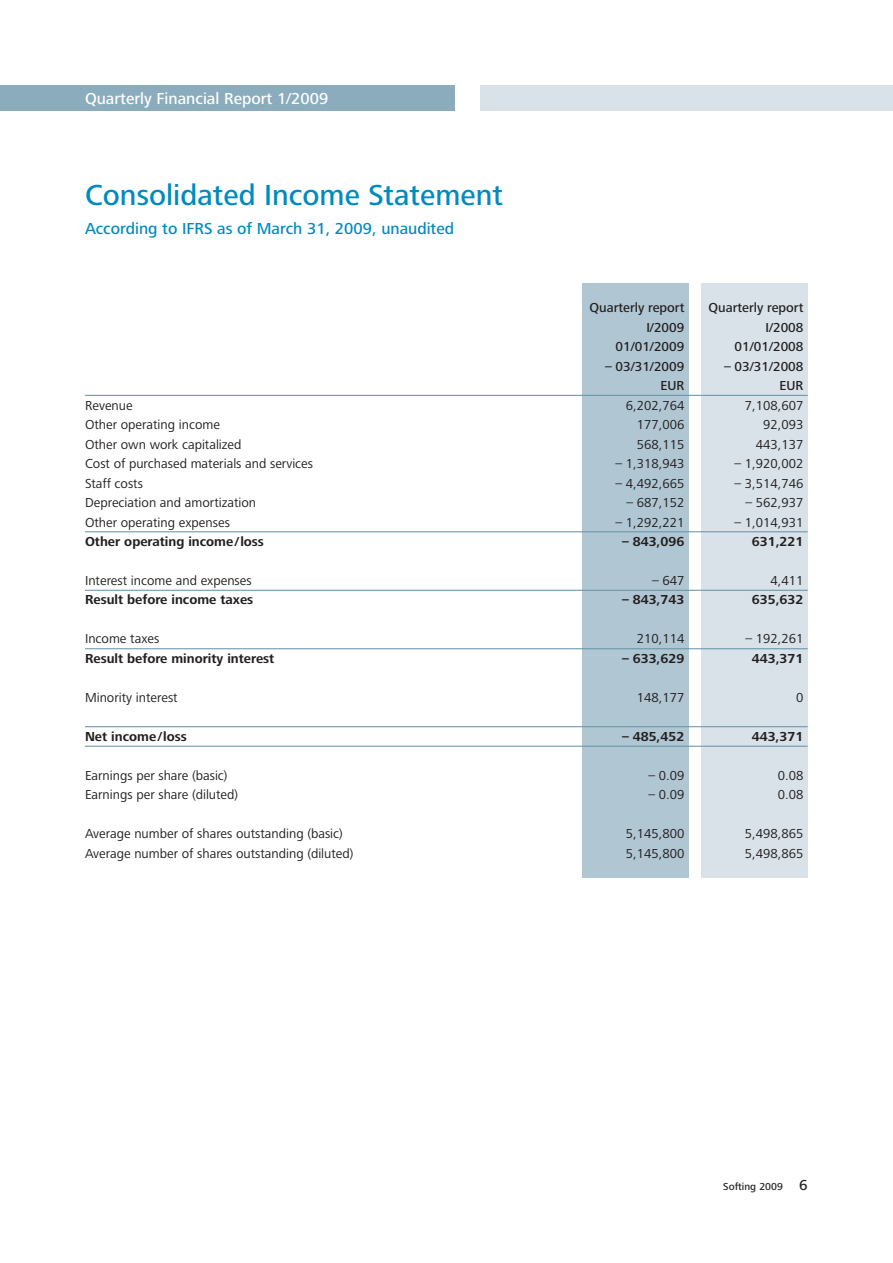
<style>
.page{position:relative;width:893px;height:1263px;background:#fff}
.page>*{position:absolute;margin:0;border:0;box-sizing:border-box;transform-origin:0 0}
.t1{font:500 30px "Frutiger Next LT";color:#008bbf}
.t2{font:500 16.5px "Frutiger Next LT";color:#008bbf}
.t3{font:500 16.5px "Frutiger Next LT";color:#fff}
.t4{font:13.5px "Frutiger Next LT";color:#231f20}
.t5{font:700 13.5px "Frutiger Next LT";color:#231f20}
.t6{font:500 13.5px "Frutiger Next LT";color:#231f20}
.t7{font:500 10.5px "Frutiger Next LT";color:#231f20}
.s1{font-size:15px}
</style>
<div class="page">
<div style="left:0;top:85px;width:455px;height:26px;background:#8aacbd"></div>
<div style="left:480px;top:85px;width:413px;height:26px;background:#d8e2e8"></div>
<div style="left:701px;top:283px;width:107px;height:594px;background:#d8e2e8"></div>
<div style="left:582px;top:283px;width:107px;height:594px;background:#b0c6d2"></div>
<hr style="left:85px;top:395px;width:723px;height:1px;background:#6894a8">
<hr style="left:85px;top:531px;width:723px;height:1px;background:#6894a8">
<hr style="left:85px;top:590px;width:723px;height:1px;background:#6894a8">
<hr style="left:85px;top:648px;width:723px;height:1px;background:#6894a8">
<hr style="left:85px;top:726px;width:723px;height:1px;background:#6894a8">
<hr style="left:85px;top:746px;width:723px;height:1px;background:#6894a8">
<p class="t3" style="left:85px;top:92px;width:245px">Quarterly Financial Report 1/2009</p>
<h1 class="t1" style="left:85px;top:183px;width:419px">Consolidated Income Statement</h1>
<p class="t2" style="left:85px;top:222px;width:371px">According to IFRS as of March 31, 2009, unaudited</p>
<p class="t6" style="left:589px;top:302px;width:96px">Quarterly report</p>
<p class="t6" style="left:708px;top:302px;width:96px">Quarterly report</p>
<p class="t6" style="left:646px;top:322px;width:40px">I/2009</p>
<p class="t6" style="left:765px;top:322px;width:40px">I/2008</p>
<p class="t6" style="left:615px;top:341px;width:70px">01/01/2009</p>
<p class="t6" style="left:734px;top:341px;width:70px">01/01/2008</p>
<p class="t6" style="left:605px;top:361px;width:81px">– 03/31/2009</p>
<p class="t6" style="left:724px;top:361px;width:81px">– 03/31/2008</p>
<p class="t6" style="left:660px;top:380px;width:25px">EUR</p>
<p class="t6" style="left:779px;top:380px;width:25px">EUR</p>
<p class="t4" style="left:85px;top:400px;width:49px">Revenue</p>
<p class="t4" style="left:626px;top:400px;width:60px">6,202,764</p>
<p class="t4" style="left:745px;top:400px;width:60px">7,108,607</p>
<p class="t4" style="left:85px;top:419px;width:136px">Other operating income</p>
<p class="t4" style="left:637px;top:419px;width:49px">177,006</p>
<p class="t4" style="left:763px;top:419px;width:42px">92,093</p>
<p class="t4" style="left:85px;top:439px;width:158px">Other own work capitalized</p>
<p class="t4" style="left:637px;top:439px;width:49px">568,115</p>
<p class="t4" style="left:756px;top:439px;width:49px">443,137</p>
<p class="t4" style="left:85px;top:458px;width:230px">Cost of purchased materials and services</p>
<p class="t4" style="left:615px;top:458px;width:70px">– 1,318,943</p>
<p class="t4" style="left:734px;top:458px;width:70px">– 1,920,002</p>
<p class="t4" style="left:85px;top:478px;width:59px">Staff costs</p>
<p class="t4" style="left:615px;top:478px;width:70px">– 4,492,665</p>
<p class="t4" style="left:734px;top:478px;width:70px">– 3,514,746</p>
<p class="t4" style="left:85px;top:497px;width:173px">Depreciation and amortization</p>
<p class="t4" style="left:626px;top:497px;width:59px">– 687,152</p>
<p class="t4" style="left:745px;top:497px;width:59px">– 562,937</p>
<p class="t4" style="left:85px;top:517px;width:146px">Other operating expenses</p>
<p class="t4" style="left:615px;top:517px;width:70px">– 1,292,221</p>
<p class="t4" style="left:734px;top:517px;width:70px">– 1,014,931</p>
<p class="t5" style="left:85px;top:536px;width:180px">Other operating income /loss</p>
<p class="t5" style="left:622px;top:536px;width:64px">– 843,096</p>
<p class="t5" style="left:752px;top:536px;width:53px">631,221</p>
<p class="t4" style="left:85px;top:575px;width:168px">Interest income and expenses</p>
<p class="t4" style="left:652px;top:575px;width:34px">– 647</p>
<p class="t4" style="left:770px;top:575px;width:34px">4,411</p>
<p class="t5" style="left:85px;top:595px;width:170px">Result before income taxes</p>
<p class="t5" style="left:622px;top:595px;width:64px">– 843,743</p>
<p class="t5" style="left:752px;top:595px;width:53px">635,632</p>
<p class="t4" style="left:85px;top:634px;width:76px">Income taxes</p>
<p class="t4" style="left:637px;top:634px;width:49px">210,114</p>
<p class="t4" style="left:745px;top:634px;width:59px">– 192,261</p>
<p class="t5" style="left:85px;top:653px;width:191px">Result before minority interest</p>
<p class="t5" style="left:622px;top:653px;width:64px">– 633,629</p>
<p class="t5" style="left:752px;top:653px;width:53px">443,371</p>
<p class="t4" style="left:85px;top:692px;width:94px">Minority interest</p>
<p class="t4" style="left:637px;top:692px;width:49px">148,177</p>
<p class="t4" style="left:796px;top:692px;width:9px">0</p>
<p class="t5" style="left:85px;top:731px;width:103px">Net income /loss</p>
<p class="t5" style="left:622px;top:731px;width:64px">– 485,452</p>
<p class="t5" style="left:752px;top:731px;width:53px">443,371</p>
<p class="t4" style="left:85px;top:770px;width:144px">Earnings per share (basic)</p>
<p class="t4" style="left:648px;top:770px;width:38px">– 0.09</p>
<p class="t4" style="left:778px;top:770px;width:27px">0.08</p>
<p class="t4" style="left:85px;top:790px;width:155px">Earnings per share (diluted)</p>
<p class="t4" style="left:648px;top:790px;width:38px">– 0.09</p>
<p class="t4" style="left:778px;top:790px;width:27px">0.08</p>
<p class="t4" style="left:85px;top:829px;width:259px">Average number of shares outstanding (basic)</p>
<p class="t4" style="left:626px;top:829px;width:60px">5,145,800</p>
<p class="t4" style="left:745px;top:829px;width:60px">5,498,865</p>
<p class="t4" style="left:85px;top:848px;width:270px">Average number of shares outstanding (diluted)</p>
<p class="t4" style="left:626px;top:848px;width:60px">5,145,800</p>
<p class="t4" style="left:745px;top:848px;width:60px">5,498,865</p>
<p class="t7" style="left:723px;top:1182px;width:86px">Softing 2009 <span class="s1">6</span></p>
</div>
